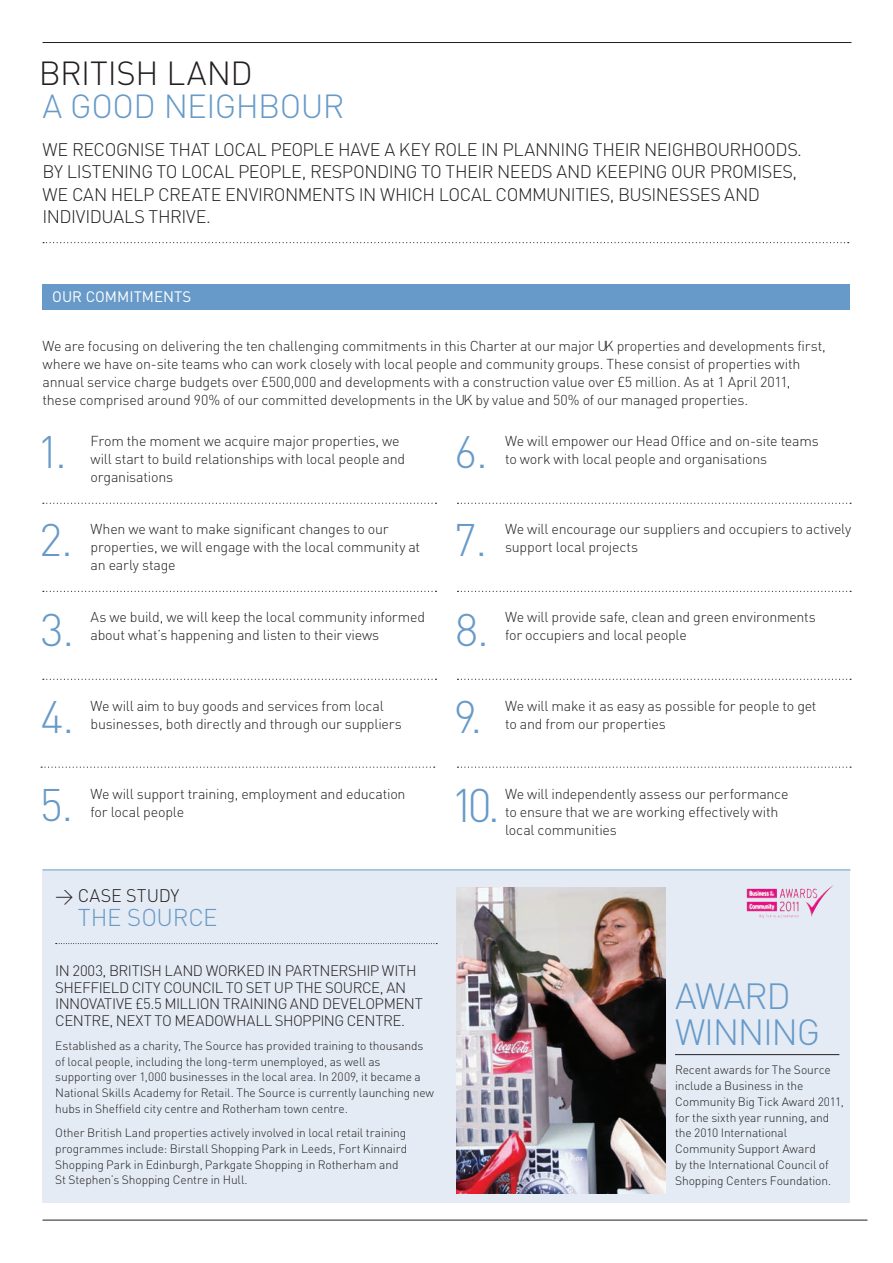
<style>
.page{position:relative;width:893px;height:1263px;background:#fff}
.page>*{position:absolute;margin:0;border:0;box-sizing:border-box;transform-origin:0 0}
.t1{font:300 46.5px "DIN Pro";color:#679ac8}
.t2{font:300 45px/87.9px "DIN Pro";color:#679ac8}
.t3{font:300 36px/36px "DIN Pro";letter-spacing:-.04em;color:#679ac8}
.t4{font:300 33px "DIN Pro";letter-spacing:-.02em;color:#679ac8}
.t5{font:300 33px "DIN Pro";letter-spacing:-.015em;color:#231f20}
.t6{font:300 24px "DIN Pro";letter-spacing:-.015em;color:#679ac8}
.t7{font:300 18px/22.5px "DIN Pro";letter-spacing:-.025em;color:#231f20}
.t8{font:300 18px "DIN Pro";color:#231f20}
.t9{font:300 15px/16.5px "DIN Pro";letter-spacing:-.03em;color:#231f20}
.t10{font:15px "DIN Pro";color:#fff}
.t11{font:300 14.25px/18px "DIN Pro";letter-spacing:-.015em;color:#231f20}
.t12{font:300 12px/15.8px "DIN Pro";letter-spacing:-.005em;color:#231f20}
</style>
<div class="page">
<hr style="left:43px;top:1220px;width:824px;height:1px;background:#231f20">
<hr style="left:43px;top:42px;width:808px;height:1px;background:#231f20">
<div style="left:43px;top:284px;width:807px;height:25px;background:#679ac8"></div>
<svg style="left:43px;top:503px;width:393px;height:1px"></svg>
<svg style="left:457px;top:503px;width:394px;height:1px"></svg>
<svg style="left:43px;top:591px;width:393px;height:1px"></svg>
<svg style="left:457px;top:591px;width:394px;height:1px"></svg>
<svg style="left:43px;top:679px;width:393px;height:1px"></svg>
<svg style="left:457px;top:679px;width:394px;height:1px"></svg>
<svg style="left:41px;top:767px;width:394px;height:1px"></svg>
<svg style="left:457px;top:767px;width:394px;height:1px"></svg>
<svg style="left:43px;top:242px;width:806px;height:1px"></svg>
<div style="left:43px;top:870px;width:807px;height:332px;background:#e4ebf5"></div>
<hr style="left:43px;top:869px;width:807px;height:1px;background:#679ac8">
<svg style="left:56px;top:943px;width:381px;height:1px"></svg>
<hr style="left:675px;top:1054px;width:164px;height:1px;background:#231f20">
<img style="left:457px;top:888px;width:208px;height:306px">
<svg style="left:748px;top:890px;width:27px;height:7px"></svg>
<svg style="left:748px;top:903px;width:27px;height:7px"></svg>
<img style="left:805px;top:885px;width:29px;height:32px">
<h3 class="t5" style="left:39px;top:47px;width:215px">BRITISH LAND</h3>
<h3 class="t4" style="left:43px;top:80px;width:303px">A GOOD NEIGHBOUR</h3>
<p class="t7" style="left:43px;top:136px;width:761px">WE RECOGNISE THAT LOCAL PEOPLE HAVE A KEY ROLE IN PLANNING THEIR NEIGHBOURHOODS.<br>BY LISTENING TO LOCAL PEOPLE, RESPONDING TO THEIR NEEDS AND KEEPING OUR PROMISES, WE CAN HELP CREATE ENVIRONMENTS IN WHICH LOCAL COMMUNITIES, BUSINESSES AND INDIVIDUALS THRIVE.</p>
<p class="t10" style="left:52px;top:285px;width:140px">OUR COMMITMENTS</p>
<p class="t11" style="left:43px;top:336px;width:785px">We are focusing on delivering the ten challenging commitments in this Charter at our major UK properties and developments first, where we have on-site teams who can work closely with local people and community groups. These consist of properties with annual service charge budgets over £500,000 and developments with a construction value over £5 million. As at 1 April 2011, these comprised around 90% of our committed developments in the UK by value and 50% of our managed properties.</p>
<h2 class="t2" style="left:37px;top:404px;width:32px">1.</h2>
<h2 class="t2" style="left:39px;top:492px;width:35px">2.</h2>
<h2 class="t2" style="left:40px;top:582px;width:35px">3.</h2>
<p class="t11" style="left:91px;top:431px;width:316px">From the moment we acquire major properties, we will start to build relationships with local people and organisations</p>
<p class="t11" style="left:91px;top:519px;width:331px">When we want to make significant changes to our properties, we will engage with the local community at an early stage</p>
<p class="t11" style="left:91px;top:607px;width:336px">As we build, we will keep the local community informed about what’s happening and listen to their views</p>
<h2 class="t2" style="left:454px;top:404px;width:35px">6.</h2>
<p class="t11" style="left:505px;top:431px;width:315px">We will empower our Head Office and on-site teams to work with local people and organisations</p>
<h2 class="t2" style="left:454px;top:492px;width:35px">7.</h2>
<p class="t11" style="left:505px;top:519px;width:348px">We will encourage our suppliers and occupiers to actively support local projects</p>
<h2 class="t2" style="left:455px;top:582px;width:35px">8.</h2>
<p class="t11" style="left:505px;top:607px;width:312px">We will provide safe, clean and green environments for occupiers and local people</p>
<h2 class="t2" style="left:40px;top:669px;width:36px">4.<br>5.</h2>
<p class="t11" style="left:91px;top:695px;width:313px">We will aim to buy goods and services from local businesses, both directly and through our suppliers</p>
<p class="t11" style="left:91px;top:783px;width:317px">We will support training, employment and education for local people</p>
<h2 class="t2" style="left:454px;top:669px;width:30px">9.</h2>
<p class="t11" style="left:505px;top:695px;width:313px">We will make it as easy as possible for people to get to and from our properties</p>
<h1 class="t1" style="left:451px;top:769px;width:51px">10.</h1>
<p class="t11" style="left:505px;top:783px;width:285px">We will independently assess our performance to ensure that we are working effectively with local communities</p>
<p class="t8" style="left:55px;top:881px;width:126px">→ CASE STUDY</p>
<h3 class="t6" style="left:78px;top:899px;width:141px">THE SOURCE</h3>
<p class="t9" style="left:55px;top:961px;width:369px">IN 2003, BRITISH LAND WORKED IN PARTNERSHIP WITH SHEFFIELD CITY COUNCIL TO SET UP THE SOURCE, AN INNOVATIVE £5.5 MILLION TRAINING AND DEVELOPMENT CENTRE, NEXT TO MEADOWHALL SHOPPING CENTRE.</p>
<p class="t12" style="left:55px;top:1037px;width:380px">Established as a charity, The Source has provided training to thousands of local people, including the long-term unemployed, as well as supporting over 1,000 businesses in the local area. In 2009, it became a National Skills Academy for Retail. The Source is currently launching new hubs in Sheffield city centre and Rotherham town centre.</p>
<p class="t12" style="left:55px;top:1124px;width:353px">Other British Land properties actively involved in local retail training programmes include: Birstall Shopping Park in Leeds, Fort Kinnaird Shopping Park in Edinburgh, Parkgate Shopping in Rotherham and St Stephen’s Shopping Centre in Hull.</p>
<h3 class="t3" style="left:675px;top:975px;width:147px">AWARD<br>WINNING</h3>
<p class="t12" style="left:675px;top:1061px;width:170px">Recent awards for The Source include a Business in the<br>Community Big Tick Award 2011, for the sixth year running, and the 2010 International<br>Community Support Award<br>by the International Council of<br>Shopping Centers Foundation.</p>
</div>
